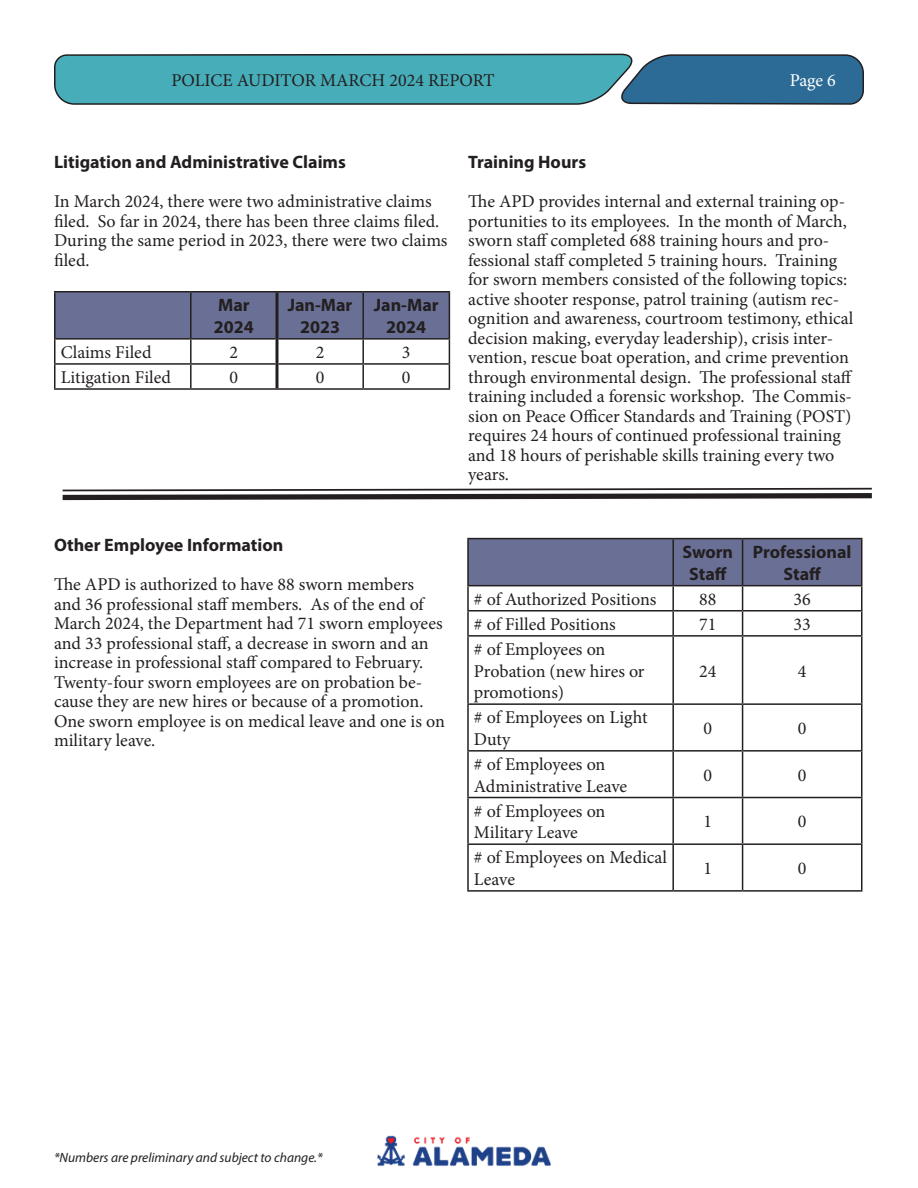
<style>
.page{position:relative;width:918px;height:1188px;background:#fff}
.page>*{position:absolute;margin:0;border:0;box-sizing:border-box;transform-origin:0 0}
.t1{font:18px/19.5px "Minion Pro";color:#231f20}
.t2{font:700 18px/21.6px "Myriad Pro";color:#231f20;text-align:center}
.t3{font:18px "Minion Pro";color:#fff}
.t4{font:italic 13.5px "Myriad Pro";color:#231f20}
</style>
<div class="page">
<svg style="left:54px;top:54px;width:810px;height:51px;background:#4496a8"></svg>
<img style="left:377px;top:1135px;width:174px;height:31px">
<hr style="left:54px;top:291px;width:137px;height:1px;background:#231f20">
<hr style="left:54px;top:293px;width:2px;height:45px;background:#231f20">
<hr style="left:191px;top:291px;width:86px;height:1px;background:#231f20">
<hr style="left:277px;top:291px;width:86px;height:1px;background:#231f20">
<hr style="left:363px;top:291px;width:87px;height:1px;background:#231f20">
<hr style="left:54px;top:338px;width:137px;height:2px;background:#231f20">
<hr style="left:54px;top:340px;width:2px;height:23px;background:#231f20">
<hr style="left:54px;top:363px;width:137px;height:2px;background:#231f20">
<hr style="left:54px;top:365px;width:2px;height:23px;background:#231f20">
<svg style="left:55px;top:292px;width:395px;height:96px"></svg>
<hr style="left:54px;top:388px;width:137px;height:2px;background:#231f20">
<hr style="left:191px;top:388px;width:86px;height:2px;background:#231f20">
<hr style="left:277px;top:388px;width:86px;height:2px;background:#231f20">
<hr style="left:363px;top:388px;width:87px;height:2px;background:#231f20">
<hr style="left:276px;top:293px;width:3px;height:46px;background:#231f20">
<hr style="left:276px;top:339px;width:3px;height:25px;background:#231f20">
<hr style="left:276px;top:364px;width:3px;height:24px;background:#231f20">
<hr style="left:467px;top:538px;width:206px;height:1px;background:#231f20">
<hr style="left:467px;top:539px;width:2px;height:46px;background:#231f20">
<hr style="left:673px;top:538px;width:70px;height:1px;background:#231f20">
<hr style="left:743px;top:538px;width:120px;height:1px;background:#231f20">
<hr style="left:467px;top:585px;width:206px;height:1px;background:#231f20">
<hr style="left:467px;top:586px;width:2px;height:24px;background:#231f20">
<hr style="left:743px;top:585px;width:120px;height:1px;background:#231f20">
<hr style="left:467px;top:610px;width:206px;height:2px;background:#231f20">
<hr style="left:467px;top:612px;width:2px;height:23px;background:#231f20">
<hr style="left:743px;top:610px;width:120px;height:2px;background:#231f20">
<svg style="left:468px;top:539px;width:394px;height:96px"></svg>
<hr style="left:467px;top:635px;width:206px;height:2px;background:#231f20">
<hr style="left:467px;top:637px;width:2px;height:66px;background:#231f20">
<hr style="left:673px;top:635px;width:70px;height:2px;background:#231f20">
<hr style="left:672px;top:637px;width:2px;height:66px;background:#231f20">
<hr style="left:743px;top:635px;width:120px;height:2px;background:#231f20">
<hr style="left:742px;top:637px;width:1px;height:66px;background:#231f20">
<hr style="left:861px;top:637px;width:1px;height:66px;background:#231f20">
<hr style="left:467px;top:703px;width:206px;height:2px;background:#231f20">
<hr style="left:467px;top:705px;width:2px;height:45px;background:#231f20">
<hr style="left:673px;top:703px;width:70px;height:2px;background:#231f20">
<hr style="left:672px;top:705px;width:2px;height:45px;background:#231f20">
<hr style="left:743px;top:703px;width:120px;height:2px;background:#231f20">
<hr style="left:742px;top:705px;width:1px;height:45px;background:#231f20">
<hr style="left:861px;top:705px;width:1px;height:45px;background:#231f20">
<hr style="left:467px;top:750px;width:206px;height:2px;background:#231f20">
<hr style="left:467px;top:752px;width:2px;height:45px;background:#231f20">
<hr style="left:673px;top:750px;width:70px;height:2px;background:#231f20">
<hr style="left:672px;top:752px;width:2px;height:45px;background:#231f20">
<hr style="left:743px;top:750px;width:120px;height:2px;background:#231f20">
<hr style="left:742px;top:752px;width:1px;height:45px;background:#231f20">
<hr style="left:861px;top:752px;width:1px;height:45px;background:#231f20">
<hr style="left:467px;top:797px;width:206px;height:1px;background:#231f20">
<hr style="left:467px;top:798px;width:2px;height:45px;background:#231f20">
<hr style="left:673px;top:797px;width:70px;height:1px;background:#231f20">
<hr style="left:672px;top:798px;width:2px;height:45px;background:#231f20">
<hr style="left:743px;top:797px;width:120px;height:1px;background:#231f20">
<hr style="left:742px;top:798px;width:1px;height:45px;background:#231f20">
<hr style="left:861px;top:798px;width:1px;height:45px;background:#231f20">
<hr style="left:467px;top:843px;width:206px;height:2px;background:#231f20">
<hr style="left:467px;top:845px;width:2px;height:45px;background:#231f20">
<hr style="left:673px;top:843px;width:70px;height:2px;background:#231f20">
<hr style="left:672px;top:845px;width:2px;height:45px;background:#231f20">
<hr style="left:743px;top:843px;width:120px;height:2px;background:#231f20">
<hr style="left:742px;top:845px;width:1px;height:45px;background:#231f20">
<hr style="left:861px;top:845px;width:1px;height:45px;background:#231f20">
<hr style="left:467px;top:890px;width:206px;height:2px;background:#231f20">
<hr style="left:673px;top:890px;width:70px;height:2px;background:#231f20">
<hr style="left:743px;top:890px;width:120px;height:2px;background:#231f20">
<svg style="left:62px;top:487px;width:810px;height:14px"></svg>
<p class="t1" style="left:171px;top:70px;width:325px">POLICE AUDITOR MARCH 2024 REPORT</p>
<p class="t3" style="left:790px;top:68px;width:48px">Page 6</p>
<p class="t2" style="left:54px;top:151px;width:293px">Litigation and Administrative Claims</p>
<p class="t1" style="left:54px;top:192px;width:395px">In March 2024, there were two administrative claims filed. So far in 2024, there has been three claims filed.<br>During the same period in 2023, there were two claims filed.</p>
<p class="t2" style="left:218px;top:294px;width:33px">Mar</p>
<p class="t2" style="left:214px;top:315px;width:41px">2024</p>
<p class="t2" style="left:288px;top:294px;width:66px">Jan-Mar</p>
<p class="t2" style="left:300px;top:315px;width:41px">2023</p>
<p class="t2" style="left:374px;top:294px;width:66px">Jan-Mar</p>
<p class="t2" style="left:386px;top:315px;width:41px">2024</p>
<p class="t1" style="left:61px;top:343px;width:92px">Claims Filed</p>
<p class="t1" style="left:230px;top:343px;width:10px">2</p>
<p class="t1" style="left:316px;top:343px;width:10px">2</p>
<p class="t1" style="left:402px;top:343px;width:10px">3</p>
<p class="t1" style="left:61px;top:368px;width:112px">Litigation Filed</p>
<p class="t1" style="left:230px;top:368px;width:10px">0</p>
<p class="t1" style="left:316px;top:368px;width:10px">0</p>
<p class="t1" style="left:402px;top:368px;width:10px">0</p>
<p class="t2" style="left:468px;top:151px;width:120px">Training Hours</p>
<p class="t1" style="left:468px;top:192px;width:387px">The APD provides internal and external training op&shy;portunities to its employees. In the month of March, sworn staff completed 688 training hours and pro&shy;fessional staff completed 5 training hours. Training for sworn members consisted of the following topics: active shooter response, patrol training (autism rec&shy;ognition and awareness, courtroom testimony, ethical decision making, everyday leadership), crisis inter&shy;vention, rescue boat operation, and crime prevention through environmental design. The professional staff training included a forensic workshop. The Commis&shy;sion on Peace Officer Standards and Training (POST) requires 24 hours of continued professional training and 18 hours of perishable skills training every two years.</p>
<p class="t2" style="left:54px;top:534px;width:231px">Other Employee Information</p>
<p class="t1" style="left:54px;top:575px;width:392px">The APD is authorized to have 88 sworn members and 36 professional staff members. As of the end of March 2024, the Department had 71 sworn employees and 33 professional staff, a decrease in sworn and an increase in professional staff compared to February.<br>Twenty-four sworn employees are on probation be&shy;cause they are new hires or because of a promotion.<br>One sworn employee is on medical leave and one is on military leave.</p>
<p class="t2" style="left:683px;top:541px;width:52px">Sworn<br>Staff</p>
<p class="t2" style="left:753px;top:541px;width:100px">Professional<br>Staff</p>
<p class="t1" style="left:474px;top:589px;width:184px"># of Authorized Positions</p>
<p class="t1" style="left:699px;top:589px;width:19px">88</p>
<p class="t1" style="left:794px;top:589px;width:19px">36</p>
<p class="t1" style="left:474px;top:614px;width:143px"># of Filled Positions</p>
<p class="t1" style="left:699px;top:614px;width:19px">71</p>
<p class="t1" style="left:794px;top:614px;width:19px">33</p>
<p class="t1" style="left:474px;top:640px;width:133px"># of Employees on</p>
<p class="t1" style="left:474px;top:660px;width:172px;line-height:21.6px">Probation (new hires or promotions)</p>
<p class="t1" style="left:699px;top:661px;width:19px">24</p>
<p class="t1" style="left:798px;top:661px;width:10px">4</p>
<p class="t1" style="left:474px;top:707px;width:175px;line-height:21.6px"># of Employees on Light<br>Duty</p>
<p class="t1" style="left:704px;top:719px;width:10px">0</p>
<p class="t1" style="left:798px;top:719px;width:10px">0</p>
<p class="t1" style="left:474px;top:755px;width:133px"># of Employees on</p>
<p class="t1" style="left:474px;top:776px;width:155px">Administrative Leave</p>
<p class="t1" style="left:474px;top:801px;width:133px"># of Employees on</p>
<p class="t1" style="left:474px;top:823px;width:105px">Military Leave</p>
<p class="t1" style="left:474px;top:847px;width:195px;line-height:21.6px"># of Employees on Medical<br>Leave</p>
<p class="t1" style="left:704px;top:765px;width:10px">0</p>
<p class="t1" style="left:798px;top:765px;width:10px">0</p>
<p class="t1" style="left:704px;top:812px;width:10px">1</p>
<p class="t1" style="left:798px;top:812px;width:10px">0</p>
<p class="t1" style="left:704px;top:859px;width:10px">1</p>
<p class="t1" style="left:798px;top:859px;width:10px">0</p>
<p class="t4" style="left:54px;top:1149px;width:270px">*Numbers are preliminary and subject to change.*</p>
</div>
